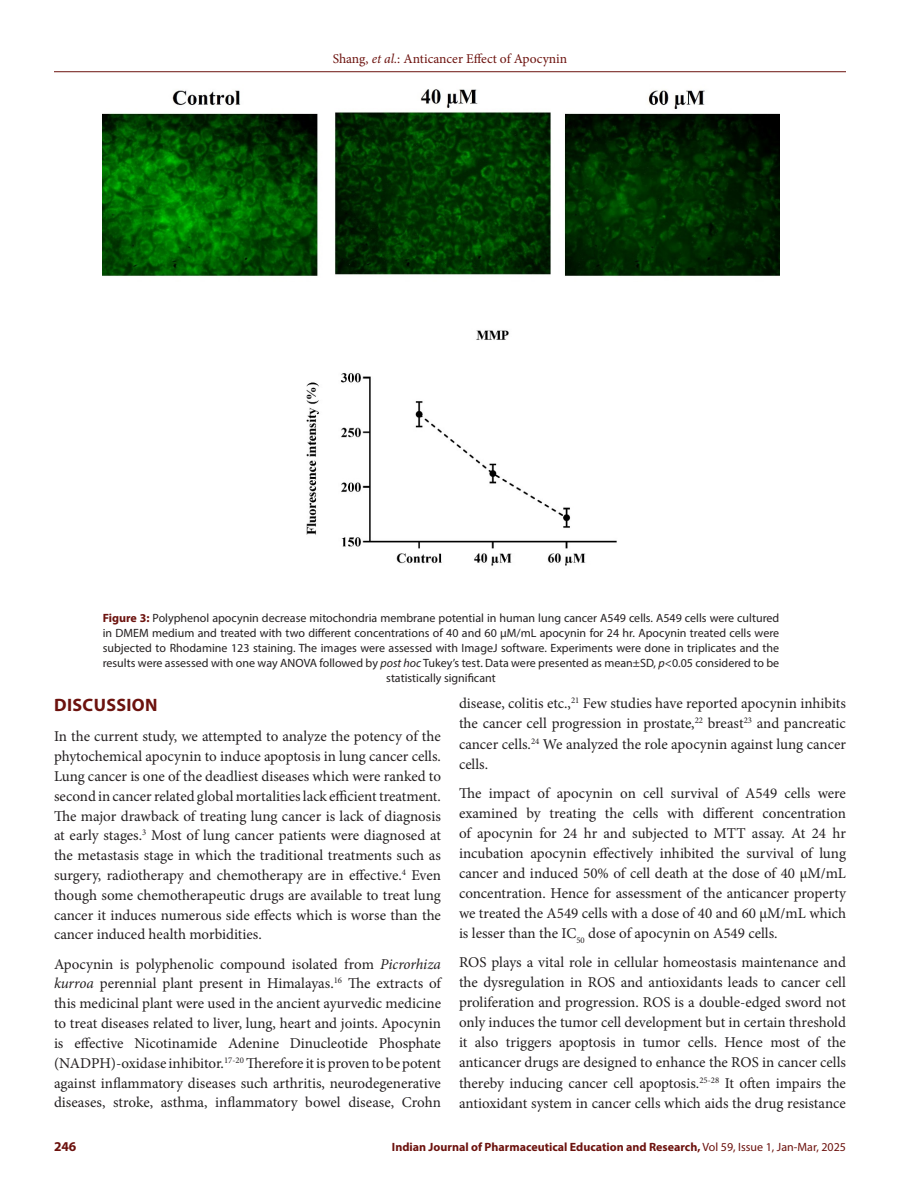
<style>
.page{position:relative;width:918px;height:1188px;background:#fff}
.page>*{position:absolute;margin:0;border:0;box-sizing:border-box;transform-origin:0 0}
.Heading_1{font:700 18px "Myriad Pro";letter-spacing:.02em;color:#6c120e}
.Body_text{font:15px/20.1px "Minion Pro";color:#231f20;text-align:justify}
.Body_text__FO{font:15px/19.8px "Minion Pro";color:#231f20;text-align:justify}
.t1{font:13.5px "Minion Pro";color:#6c120e}
.t2{font:700 13.5px "Myriad Pro";color:#6c120e}
.FIG_Caption{font:12px/15px "Myriad Pro";color:#231f20;text-align:center}
.t3{font:700 12px "Myriad Pro";color:#6c120e}
.s1{font-style:italic}
.s2{font-weight:700;color:#6c120e}
.s3{font-weight:400}
</style>
<div class="page">
<hr style="left:54px;top:71px;width:792px;height:1px;background:#6c120e">
<img style="left:103px;top:89px;width:676px;height:477px">
<p class="t1" style="left:333px;top:50px;width:236px">Shang, <span class="s1">et al.</span>: Anticancer Effect of Apocynin</p>
<p class="FIG_Caption" style="left:103px;top:611px;width:678px"><span class="s2">Figure 3:</span> Polyphenol apocynin decrease mitochondria membrane potential in human lung cancer A549 cells. A549 cells were cultured in DMEM medium and treated with two different concentrations of 40 and 60 µM/mL apocynin for 24 hr. Apocynin treated cells were subjected to Rhodamine 123 staining. The images were assessed with ImageJ software. Experiments were done in triplicates and the results were assessed with one way ANOVA followed by <span class="s1">post hoc</span> Tukey’s test. Data were presented as mean±SD, <span class="s1">p</span>&lt;0.05 considered to be statistically significant</p>
<p class="Heading_1" style="left:54px;top:693px;width:105px">DISCUSSION</p>
<p class="Body_text__FO" style="left:54px;top:727px;width:389px">In the current study, we attempted to analyze the potency of the phytochemical apocynin to induce apoptosis in lung cancer cells.<br>Lung cancer is one of the deadliest diseases which were ranked to second in cancer related global mortalities lack efficient treatment.<br>The major drawback of treating lung cancer is lack of diagnosis at early stages.<sup>3</sup> Most of lung cancer patients were diagnosed at the metastasis stage in which the traditional treatments such as surgery, radiotherapy and chemotherapy are in effective.<sup>4</sup> Even though some chemotherapeutic drugs are available to treat lung cancer it induces numerous side effects which is worse than the cancer induced health morbidities.</p>
<p class="Body_text" style="left:54px;top:954px;width:389px">Apocynin is polyphenolic compound isolated from <span class="s1">Picrorhiza kurroa</span> perennial plant present in Himalayas.<sup>16</sup> The extracts of this medicinal plant were used in the ancient ayurvedic medicine to treat diseases related to liver, lung, heart and joints. Apocynin is effective Nicotinamide Adenine Dinucleotide Phosphate (NADPH)-oxidase inhibitor.<sup>17-20</sup> Therefore it is proven to be potent against inflammatory diseases such arthritis, neurodegenerative diseases, stroke, asthma, inflammatory bowel disease, Crohn</p>
<p class="Body_text" style="left:459px;top:694px;width:389px">disease, colitis etc.,<sup>21</sup> Few studies have reported apocynin inhibits the cancer cell progression in prostate,<sup>22</sup> breast<sup>23</sup> and pancreatic cancer cells.<sup>24</sup> We analyzed the role apocynin against lung cancer cells.</p>
<p class="Body_text" style="left:459px;top:783px;width:389px">The impact of apocynin on cell survival of A549 cells were examined by treating the cells with different concentration of apocynin for 24 hr and subjected to MTT assay. At 24 hr incubation apocynin effectively inhibited the survival of lung cancer and induced 50% of cell death at the dose of 40 µM/mL concentration. Hence for assessment of the anticancer property we treated the A549 cells with a dose of 40 and 60 µM/mL which is lesser than the IC<sub>50</sub> dose of apocynin on A549 cells.</p>
<p class="Body_text" style="left:459px;top:952px;width:389px">ROS plays a vital role in cellular homeostasis maintenance and the dysregulation in ROS and antioxidants leads to cancer cell proliferation and progression. ROS is a double-edged sword not only induces the tumor cell development but in certain threshold it also triggers apoptosis in tumor cells. Hence most of the anticancer drugs are designed to enhance the ROS in cancer cells thereby inducing cancer cell apoptosis.<sup>25-28</sup> It often impairs the antioxidant system in cancer cells which aids the drug resistance</p>
<p class="t2" style="left:54px;top:1137px;width:24px">246</p>
<p class="t3" style="left:392px;top:1139px;width:456px">Indian Journal of Pharmaceutical Education and Research, <span class="s3">Vol 59, Issue 1, Jan-Mar, 2025</span></p>
</div>
